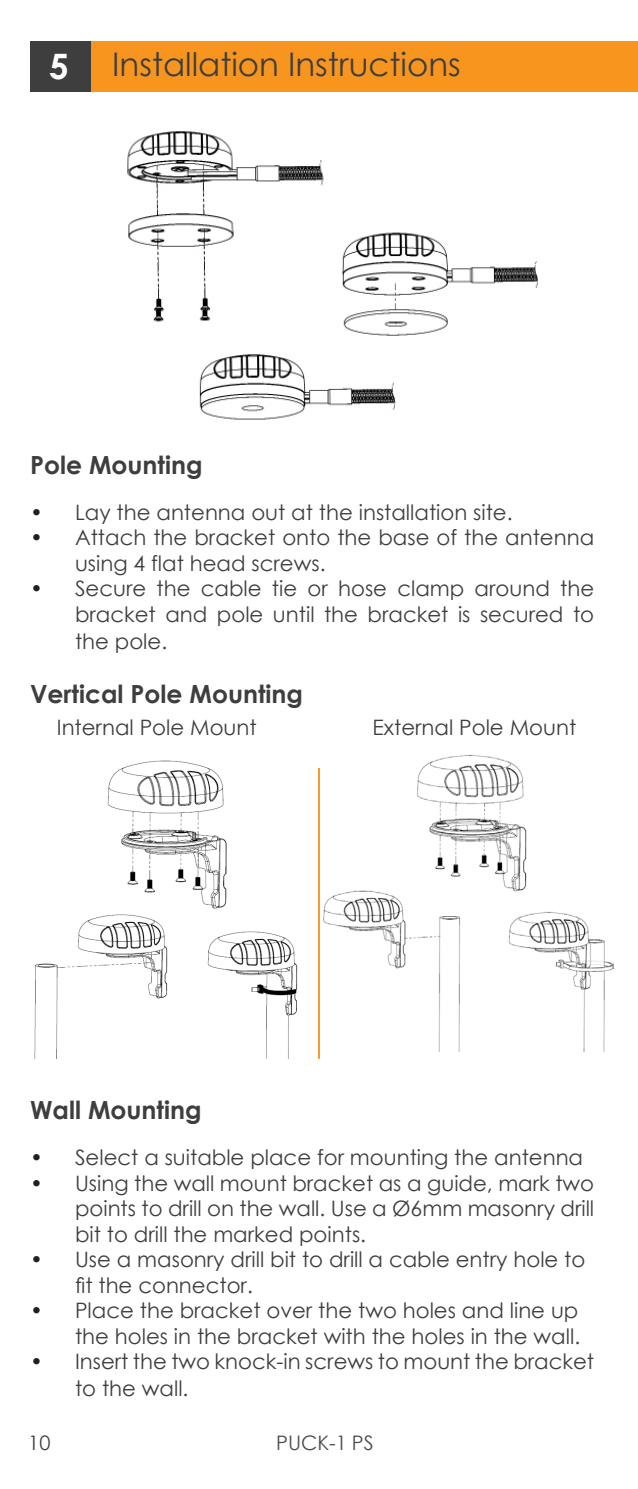
<style>
.page{position:relative;width:638px;height:1489px;background:#fff}
.page>*{position:absolute;margin:0;border:0;box-sizing:border-box;transform-origin:0 0}
.t1{font:700 35px "Century Gothic";color:#fff}
.t2{font:32.5px "Century Gothic";color:#3e3e3f}
.t3{font:700 25px "Century Gothic";color:#3e3e3f}
.t4{font:21.25px/25.5px "Century Gothic";color:#3e3e3f}
.t5{font:20px "Century Gothic";color:#4c4c4d}
.t6{font:20px "Century Gothic";color:#3e3e3f}
.s1{color:#231f20}
</style>
<div class="page">
<img style="left:323px;top:754px;width:291px;height:297px">
<div style="left:90px;top:42px;width:548px;height:50px;background:#f7951f"></div>
<div style="left:30px;top:42px;width:60px;height:50px;background:#3e3e3f"></div>
<img style="left:127px;top:131px;width:411px;height:289px">
<img style="left:34px;top:760px;width:264px;height:298px">
<hr style="left:318px;top:768px;width:2px;height:290px;background:#f79522">
<p class="t1" style="left:49px;top:39px;width:21px">5</p>
<p class="t2" style="left:112px;top:41px;width:350px">Installation Instructions</p>
<p class="t3" style="left:30px;top:446px;width:174px">Pole Mounting</p>
<p class="t4" style="left:30px;top:499px;width:484px"><span class="s1">•</span> Lay the antenna out at the installation site.</p>
<p class="t4" style="left:75px;top:524px;width:521px;text-indent:-45px"><span class="s1">•</span> Attach the bracket onto the base of the antenna using 4 flat head screws.</p>
<p class="t4" style="left:75px;top:575px;width:521px;line-height:26.2px;text-align:justify;text-indent:-45px"><span class="s1">•</span> Secure the cable tie or hose clamp around the bracket and pole until the bracket is secured to the pole.</p>
<p class="t3" style="left:30px;top:675px;width:275px">Vertical Pole Mounting</p>
<p class="t4" style="left:57px;top:714px;width:201px">Internal Pole Mount</p>
<p class="t4" style="left:372px;top:714px;width:205px">External Pole Mount</p>
<p class="t3" style="left:30px;top:1091px;width:173px">Wall Mounting</p>
<p class="t4" style="left:30px;top:1144px;width:554px"><span class="s1">•</span> Select a suitable place for mounting the antenna</p>
<p class="t4" style="left:75px;top:1169px;width:521px;text-align:justify;text-indent:-45px"><span class="s1">•</span> Using the wall mount bracket as a guide, mark two points to drill on the wall. Use a Ø6mm masonry drill bit to drill the marked points.</p>
<p class="t4" style="left:75px;top:1246px;width:512px;text-indent:-45px"><span class="s1">•</span> Use a masonry drill bit to drill a cable entry hole to fit the connector.</p>
<p class="t4" style="left:30px;top:1297px;width:552px;text-align:right"><span class="s1">•</span> Place the bracket over the two holes and line up the holes in the bracket with the holes in the wall.</p>
<p class="t4" style="left:75px;top:1347px;width:521px;line-height:27px;text-indent:-45px"><span class="s1">•</span> Insert the two knock-in screws to mount the bracket to the wall.</p>
<p class="t6" style="left:28px;top:1428px;width:24px">10</p>
<p class="t5" style="left:276px;top:1428px;width:99px">PUCK-1 PS</p>
</div>
